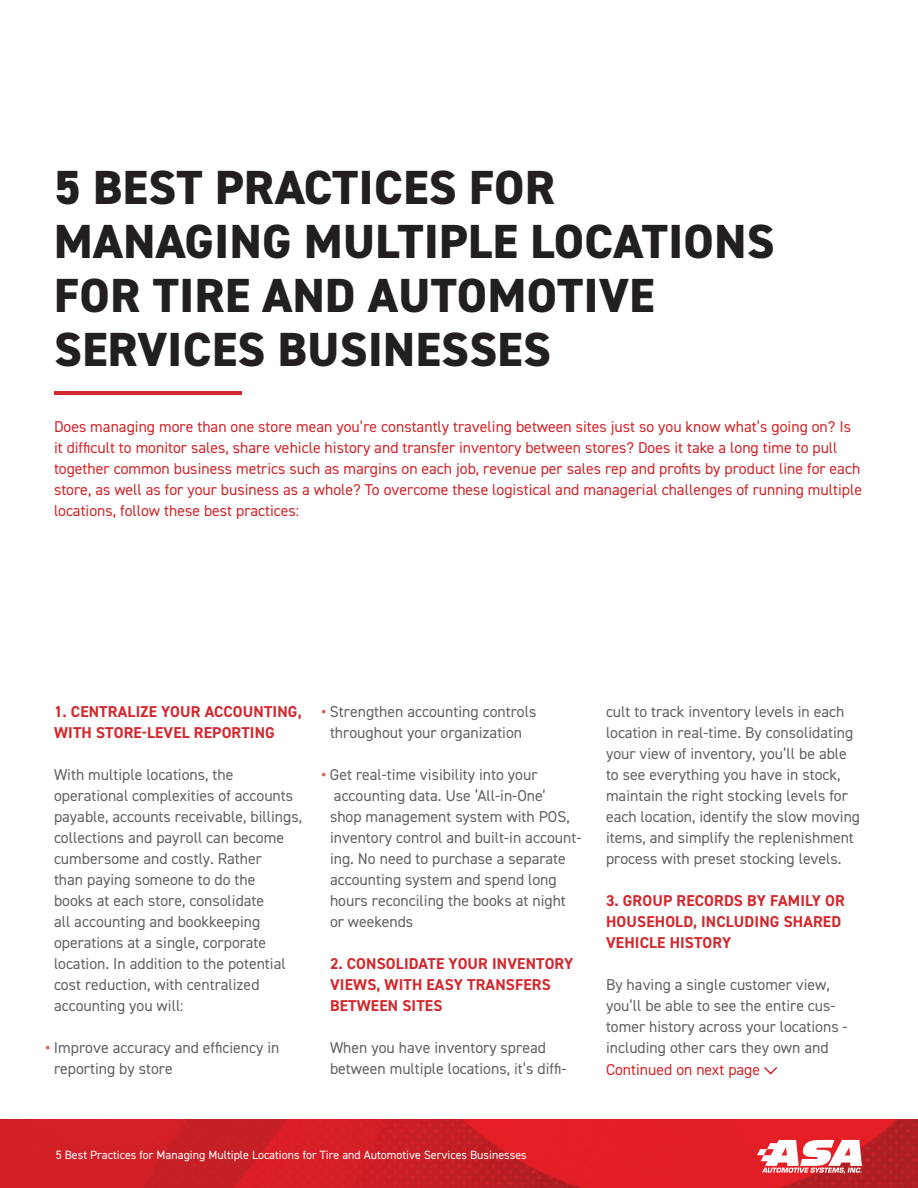
<style>
.page{position:relative;width:918px;height:1188px;background:#fff}
.page>*{position:absolute;margin:0;border:0;box-sizing:border-box;transform-origin:0 0}
.t1{font:800 48px/54px "DIN2014";letter-spacing:.01em;color:#231f20}
.t2{font:15.75px/21px "DIN2014";color:#636366}
.t3{font:15.75px/21px "DIN2014";color:#d3282d}
.t4{font:700 15.75px/21px "DIN2014";letter-spacing:.01em;color:#d3282d}
.t5{font:12px "DIN2014";color:#fff}
.s1{font-weight:700;color:#dd6453}
</style>
<div class="page">
<img style="left:0;top:1120px;width:918px;height:68px">
<svg style="left:764px;top:1067px;width:14px;height:8px"></svg>
<hr style="left:55px;top:391px;width:187px;height:3px;background:#d3282d">
<svg style="left:757px;top:1140px;width:105px;height:34px"></svg>
<p class="t1" style="left:54px;top:160px;width:722px">5 BEST PRACTICES FOR<br>MANAGING MULTIPLE LOCATIONS<br>FOR TIRE AND AUTOMOTIVE<br>SERVICES BUSINESSES</p>
<p class="t3" style="left:54px;top:416px;width:810px">Does managing more than one store mean you’re constantly traveling between sites just so you know what’s going on? Is it difficult to monitor sales, share vehicle history and transfer inventory between stores? Does it take a long time to pull together common business metrics such as margins on each job, revenue per sales rep and profits by product line for each store, as well as for your business as a whole? To overcome these logistical and managerial challenges of running multiple locations, follow these best practices:</p>
<p class="t4" style="left:54px;top:701px;width:249px">1. CENTRALIZE YOUR ACCOUNTING,<br>WITH STORE-LEVEL REPORTING</p>
<p class="t2" style="left:54px;top:764px;width:250px">With multiple locations, the operational complexities of accounts payable, accounts receivable, billings, collections and payroll can become cumbersome and costly. Rather<br>than paying someone to do the<br>books at each store, consolidate<br>all accounting and bookkeeping operations at a single, corporate location. In addition to the potential cost reduction, with centralized accounting you will:</p>
<p class="t2" style="left:54px;top:1037px;width:227px;text-indent:-9px"><span class="s1">•</span> Improve accuracy and efficiency in reporting by store</p>
<p class="t2" style="left:321px;top:701px;width:217px;text-align:center"><span class="s1">•</span> Strengthen accounting controls throughout your organization</p>
<p class="t2" style="left:330px;top:764px;width:253px;text-indent:-9px"><span class="s1">•</span> Get real-time visibility into your accounting data. Use ‘All-in-One’<br>shop management system with POS, inventory control and built-in account&shy;ing. No need to purchase a separate accounting system and spend long hours reconciling the books at night</p>
<p class="t2" style="left:330px;top:911px;width:85px">or weekends</p>
<p class="t4" style="left:330px;top:953px;width:245px">2. CONSOLIDATE YOUR INVENTORY<br>VIEWS, WITH EASY TRANSFERS<br>BETWEEN SITES</p>
<p class="t2" style="left:330px;top:1037px;width:238px">When you have inventory spread between multiple locations, it’s diffi-</p>
<p class="t2" style="left:606px;top:701px;width:256px">cult to track inventory levels in each location in real-time. By consolidating your view of inventory, you’ll be able to see everything you have in stock, maintain the right stocking levels for each location, identify the slow moving items, and simplify the replenishment process with preset stocking levels.</p>
<p class="t4" style="left:606px;top:890px;width:240px">3. GROUP RECORDS BY FAMILY OR<br>HOUSEHOLD, INCLUDING SHARED<br>VEHICLE HISTORY</p>
<p class="t2" style="left:606px;top:974px;width:243px">By having a single customer view, you’ll be able to see the entire cus&shy;tomer history across your locations - including other cars they own and</p>
<p class="t3" style="left:606px;top:1059px;width:156px">Continued on next page</p>
<p class="t5" style="left:56px;top:1147px;width:473px">5 Best Practices for Managing Multiple Locations for Tire and Automotive Services Businesses</p>
</div>
